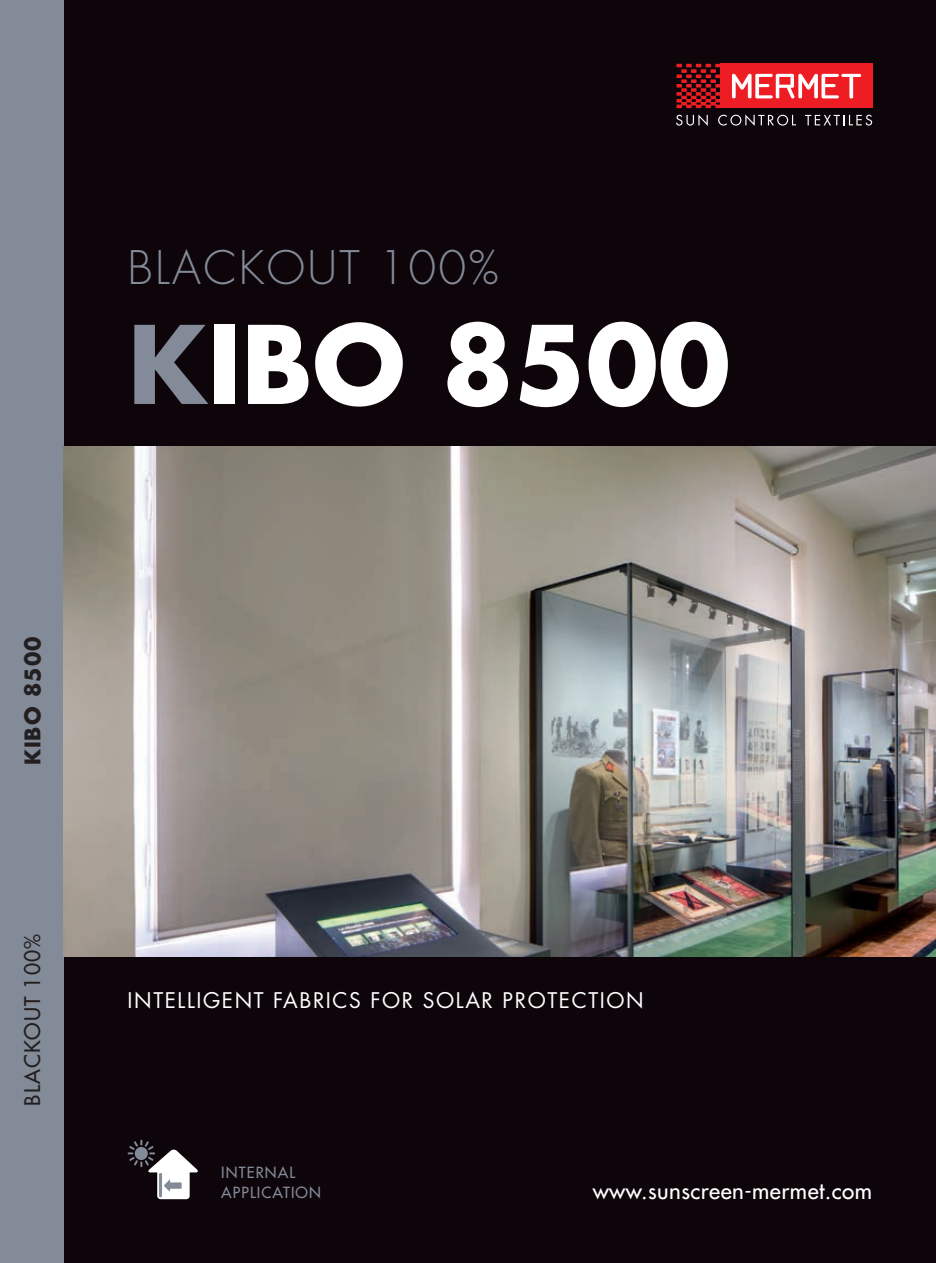
<style>
.page{position:relative;width:936px;height:1263px;background:#fff}
.page>*{position:absolute;margin:0;border:0;box-sizing:border-box;transform-origin:0 0}
.t1{font:700 105px "Futura";color:#fff}
.t2{font:300 45px "Futura";letter-spacing:.05em;color:#838a98}
.t3{font:22.5px "Futura";letter-spacing:.02em;color:#fff}
.t4{font:21px "Futura";letter-spacing:.075em;color:#fff}
.t5{font:21px "Futura";letter-spacing:.05em;color:#231f20}
.t6{font:700 21px "Futura";letter-spacing:.05em;color:#231f20}
.t7{font:15px "Futura";letter-spacing:.075em;color:#838a98}
.s1{color:#838a98}
</style>
<div class="page">
<div style="left:0;top:0;width:935px;height:1263px;background:#0e050a"></div>
<div style="left:720px;top:64px;width:152px;height:44px;background:#ee1d23"></div>
<svg style="left:676px;top:64px;width:44px;height:44px"></svg>
<svg style="left:732px;top:74px;width:129px;height:24px"></svg>
<svg style="left:676px;top:114px;width:31px;height:12px"></svg>
<svg style="left:718px;top:114px;width:78px;height:12px"></svg>
<svg style="left:805px;top:115px;width:67px;height:11px"></svg>
<div style="left:0;top:0;width:64px;height:1263px;background:#838a98"></div>
<svg style="left:128px;top:1140px;width:70px;height:59px"></svg>
<img style="left:64px;top:446px;width:871px;height:511px">
<p class="t2" style="left:128px;top:239px;width:372px">BLACKOUT 100%</p>
<p class="t1" style="left:128px;top:292px;width:604px"><span class="s1">K</span>IBO 8500</p>
<p class="t6" style="left:18px;top:765px;width:130px;rotate:-90deg">KIBO 8500</p>
<p class="t5" style="left:19px;top:1106px;width:173px;rotate:-90deg">BLACKOUT 100%</p>
<p class="t4" style="left:128px;top:985px;width:517px">INTELLIGENT FABRICS FOR SOLAR PROTECTION</p>
<p class="t7" style="left:221px;top:1163px;width:76px">INTERNAL</p>
<p class="t7" style="left:221px;top:1182px;width:101px">APPLICATION</p>
<p class="t3" style="left:592px;top:1176px;width:281px">www.sunscreen-mermet.com</p>
</div>
